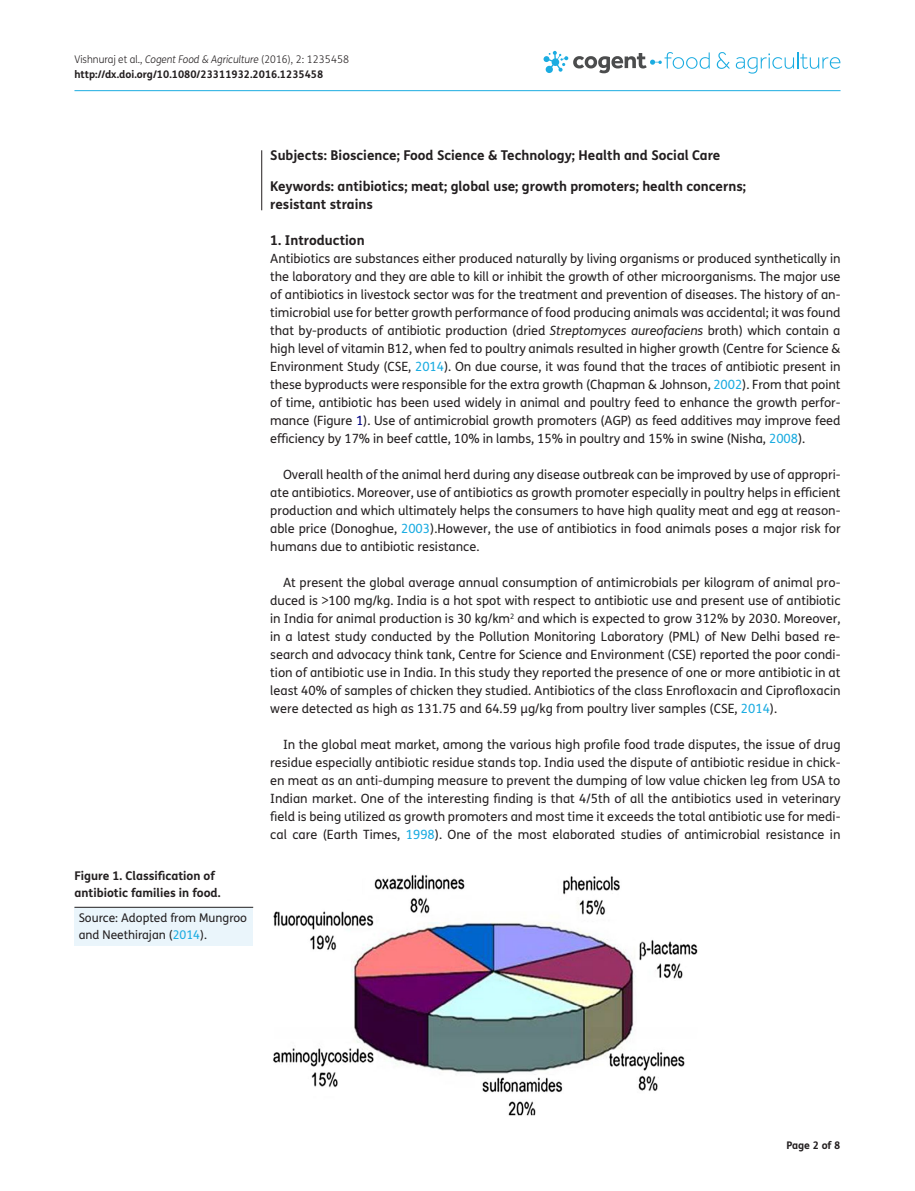
<style>
.page{position:relative;width:915px;height:1191px;background:#fff}
.page>*{position:absolute;margin:0;border:0;box-sizing:border-box;transform-origin:0 0}
.t1{font:700 13.5px/18px "FS Me Pro";color:#231f20}
.t2{font:12.75px/18px "FS Me Pro";color:#231f20;text-align:justify}
.t3{font:700 12px/16.5px "FS Me Pro";color:#231f20}
.t4{font:12px/16.5px "FS Me Pro";color:#231f20}
.t5{font:700 10.5px/15px "FS Me Pro";color:#231f20}
.s1{font-weight:300}
.s2{font-weight:300;font-style:italic}
.s3{color:#1bace1}
.s4{font-style:italic}
.s5{color:#000080}
</style>
<div class="page">
<hr style="left:74px;top:90px;width:766px;height:1px;background:#1bace1">
<svg style="left:543px;top:51px;width:166px;height:22px"></svg>
<svg style="left:716px;top:52px;width:13px;height:17px"></svg>
<svg style="left:735px;top:52px;width:105px;height:22px"></svg>
<div style="left:74px;top:907px;width:179px;height:39px;background:#eaf5fb"></div>
<hr style="left:74px;top:907px;width:179px;height:1px;background:#231f20">
<img style="left:273px;top:874px;width:425px;height:242px">
<hr style="left:261px;top:150px;width:1px;height:60px;background:#231f20">
<p class="t5" style="left:74px;top:51px;width:276px"><span class="s1">Vishnuraj et al.,</span> <span class="s2">Cogent Food &amp; Agriculture</span> <span class="s1">(2016), 2: 1235458 </span>http://dx.doi.org/10.1080/23311932.2016.1235458</p>
<p class="t3" style="left:74px;top:867px;width:147px">Figure 1. Classification of antibiotic families in food.</p>
<p class="t4" style="left:79px;top:909px;width:170px">Source: Adopted from Mungroo and Neethirajan (<span class="s3">2014</span>).</p>
<p class="t1" style="left:270px;top:146px;width:451px">Subjects: Bioscience; Food Science &amp; Technology; Health and Social Care</p>
<p class="t1" style="left:270px;top:177px;width:477px">Keywords: antibiotics; meat; global use; growth promoters; health concerns; resistant strains</p>
<p class="t1" style="left:270px;top:231px;width:96px">1. Introduction</p>
<p class="t2" style="left:270px;top:249px;width:571px">Antibiotics are substances either produced naturally by living organisms or produced synthetically in the laboratory and they are able to kill or inhibit the growth of other microorganisms. The major use of antibiotics in livestock sector was for the treatment and prevention of diseases. The history of an&shy;timicrobial use for better growth performance of food producing animals was accidental; it was found that by-products of antibiotic production (dried <span class="s4">Streptomyces aureofaciens</span> broth) which contain a high level of vitamin B12, when fed to poultry animals resulted in higher growth (Centre for Science &amp; Environment Study (CSE, <span class="s3">2014</span>). On due course, it was found that the traces of antibiotic present in these byproducts were responsible for the extra growth (Chapman &amp; Johnson, <span class="s3">2002</span>). From that point of time, antibiotic has been used widely in animal and poultry feed to enhance the growth perfor&shy;mance (Figure <span class="s5">1</span>). Use of antimicrobial growth promoters (AGP) as feed additives may improve feed efficiency by 17% in beef cattle, 10% in lambs, 15% in poultry and 15% in swine (Nisha, <span class="s3">2008</span>).</p>
<p class="t2" style="left:270px;top:465px;width:571px;text-indent:13px">Overall health of the animal herd during any disease outbreak can be improved by use of appropri&shy;ate antibiotics. Moreover, use of antibiotics as growth promoter especially in poultry helps in efficient production and which ultimately helps the consumers to have high quality meat and egg at reason&shy;able price (Donoghue, <span class="s3">2003</span>).However, the use of antibiotics in food animals poses a major risk for humans due to antibiotic resistance.</p>
<p class="t2" style="left:270px;top:573px;width:571px;text-indent:13px">At present the global average annual consumption of antimicrobials per kilogram of animal pro&shy;duced is &gt;100 mg/kg. India is a hot spot with respect to antibiotic use and present use of antibiotic in India for animal production is 30 kg/km<sup>2</sup> and which is expected to grow 312% by 2030. Moreover, in a latest study conducted by the Pollution Monitoring Laboratory (PML) of New Delhi based re&shy;search and advocacy think tank, Centre for Science and Environment (CSE) reported the poor condi&shy;tion of antibiotic use in India. In this study they reported the presence of one or more antibiotic in at least 40% of samples of chicken they studied. Antibiotics of the class Enrofloxacin and Ciprofloxacin were detected as high as 131.75 and 64.59 μg/kg from poultry liver samples (CSE, <span class="s3">2014</span>).</p>
<p class="t2" style="left:270px;top:735px;width:571px;text-indent:13px">In the global meat market, among the various high profile food trade disputes, the issue of drug residue especially antibiotic residue stands top. India used the dispute of antibiotic residue in chick&shy;en meat as an anti-dumping measure to prevent the dumping of low value chicken leg from USA to Indian market. One of the interesting finding is that 4/5th of all the antibiotics used in veterinary field is being utilized as growth promoters and most time it exceeds the total antibiotic use for medi&shy;cal care (Earth Times, <span class="s3">1998</span>). One of the most elaborated studies of antimicrobial resistance in</p>
<p class="t5" style="left:786px;top:1137px;width:56px">Page 2 of 8</p>
</div>
